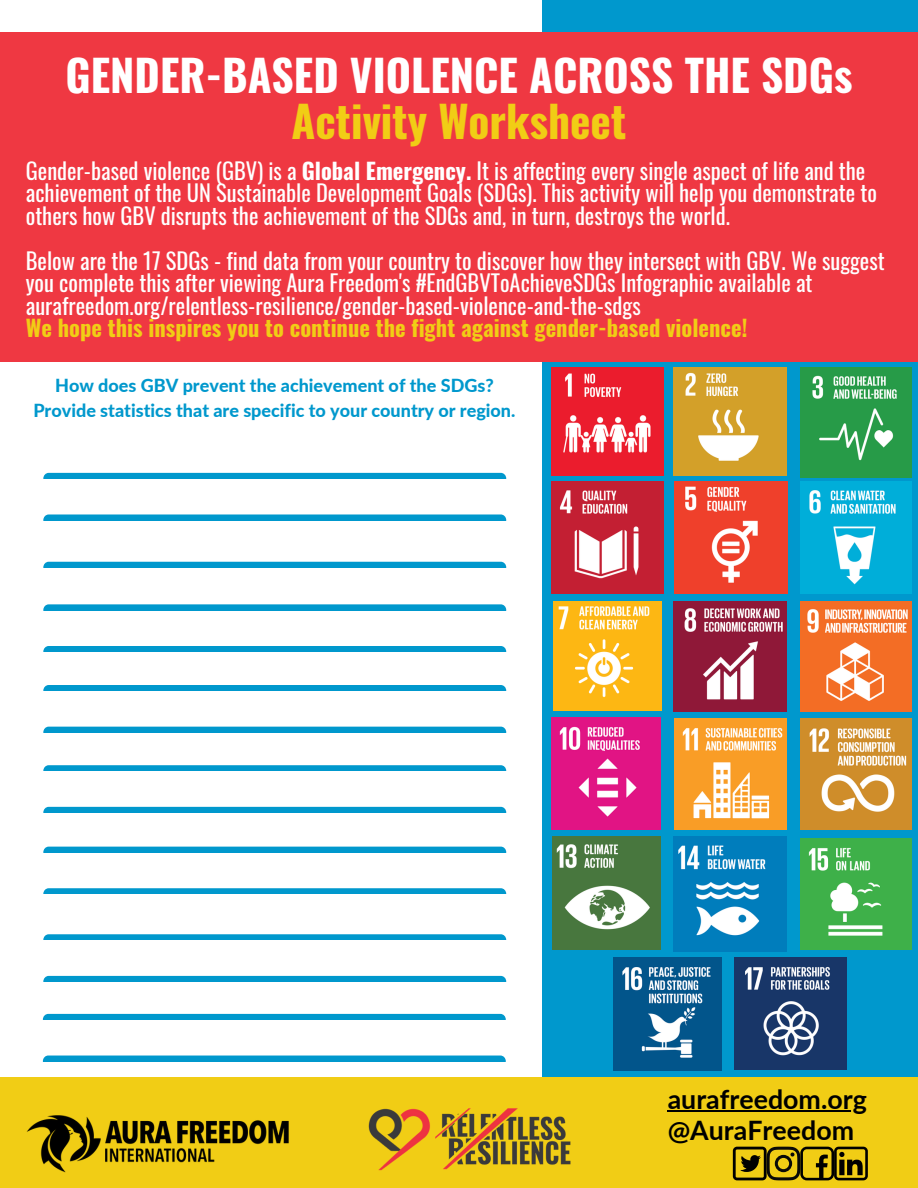
<style>
.page{position:relative;width:918px;height:1188px;background:#fff}
.page>*{position:absolute;margin:0;border:0;box-sizing:border-box;transform-origin:0 0}
.t1{font:700 43.35px "Oswald";color:#fff}
.t2{font:700 43.35px "Oswald";color:#f1cd15}
.t3{font:700 26.7px "Lato";color:#000}
.t4{font:22.5px/22.5px "Oswald";color:#fff}
.t5{font:700 22.5px "Oswald";color:#f1cd15}
.t6{font:800 18px/24.8px "Lato";color:#0098cd;text-align:center}
.s1{font-weight:700}
</style>
<div class="page">
<div style="left:543px;top:0;width:375px;height:1188px;background:#0098cd"></div>
<div style="left:0;top:1078px;width:918px;height:110px;background:#f1cd15"></div>
<div style="left:0;top:32px;width:918px;height:330px;background:#ef3842"></div>
<img style="left:551px;top:367px;width:113px;height:108px">
<img style="left:551px;top:481px;width:113px;height:113px">
<img style="left:675px;top:481px;width:112px;height:113px">
<div style="left:43px;top:562px;width:463px;height:5px;background:#0098cd"></div>
<svg style="left:43px;top:604px;width:463px;height:6px"></svg>
<div style="left:43px;top:646px;width:463px;height:6px;background:#0098cd"></div>
<div style="left:43px;top:685px;width:463px;height:6px;background:#0098cd"></div>
<div style="left:43px;top:727px;width:463px;height:5px;background:#0098cd"></div>
<svg style="left:43px;top:765px;width:463px;height:6px"></svg>
<div style="left:43px;top:807px;width:463px;height:5px;background:#0098cd"></div>
<div style="left:43px;top:847px;width:463px;height:5px;background:#0098cd"></div>
<svg style="left:43px;top:888px;width:463px;height:6px"></svg>
<svg style="left:43px;top:934px;width:463px;height:6px"></svg>
<div style="left:43px;top:976px;width:463px;height:6px;background:#0098cd"></div>
<img style="left:26px;top:1077px;width:282px;height:96px">
<img style="left:368px;top:1108px;width:203px;height:63px">
<svg style="left:733px;top:1147px;width:135px;height:33px"></svg>
<div style="left:43px;top:473px;width:463px;height:5px;background:#0098cd"></div>
<svg style="left:43px;top:514px;width:463px;height:6px"></svg>
<img style="left:674px;top:367px;width:112px;height:108px">
<img style="left:800px;top:367px;width:112px;height:110px">
<img style="left:800px;top:481px;width:111px;height:113px">
<img style="left:553px;top:601px;width:108px;height:109px">
<img style="left:674px;top:601px;width:112px;height:111px">
<img style="left:800px;top:601px;width:112px;height:111px">
<img style="left:551px;top:717px;width:109px;height:113px">
<img style="left:675px;top:719px;width:111px;height:111px">
<img style="left:800px;top:719px;width:112px;height:111px">
<img style="left:552px;top:837px;width:108px;height:112px">
<img style="left:674px;top:837px;width:112px;height:115px">
<img style="left:800px;top:838px;width:112px;height:112px">
<img style="left:613px;top:958px;width:108px;height:112px">
<img style="left:734px;top:958px;width:113px;height:112px">
<hr style="left:668px;top:1111px;width:199px;height:1px;background:#000">
<div style="left:43px;top:1014px;width:463px;height:6px;background:#0098cd"></div>
<div style="left:43px;top:1056px;width:463px;height:5px;background:#0098cd"></div>
<p class="t1" style="left:66px;top:41px;width:788px">GENDER-BASED VIOLENCE ACROSS THE SDGs</p>
<p class="t2" style="left:292px;top:88px;width:336px">Activity Worksheet</p>
<p class="t4" style="left:26px;top:158px;width:853px">Gender-based violence (GBV) is a <span class="s1">Global Emergency.</span> It is affecting every single aspect of life and the achievement of the UN Sustainable Development Goals (SDGs). This activity will help you demonstrate to others how GBV disrupts the achievement of the SDGs and, in turn, destroys the world.</p>
<p class="t4" style="left:26px;top:248px;width:860px">Below are the 17 SDGs - find data from your country to discover how they intersect with GBV. We suggest you complete this after viewing Aura Freedom's #EndGBVToAchieveSDGs Infographic available at aurafreedom.org/relentless-resilience/gender-based-violence-and-the-sdgs</p>
<p class="t5" style="left:26px;top:310px;width:723px">We hope this inspires you to continue the fight against gender-based violence!</p>
<p class="t6" style="left:33px;top:373px;width:484px">How does GBV prevent the achievement of the SDGs?<br>Provide statistics that are specific to your country or region.</p>
<p class="t3" style="left:668px;top:1083px;width:201px">aurafreedom.org</p>
<p class="t3" style="left:668px;top:1114px;width:188px">@AuraFreedom</p>
</div>
